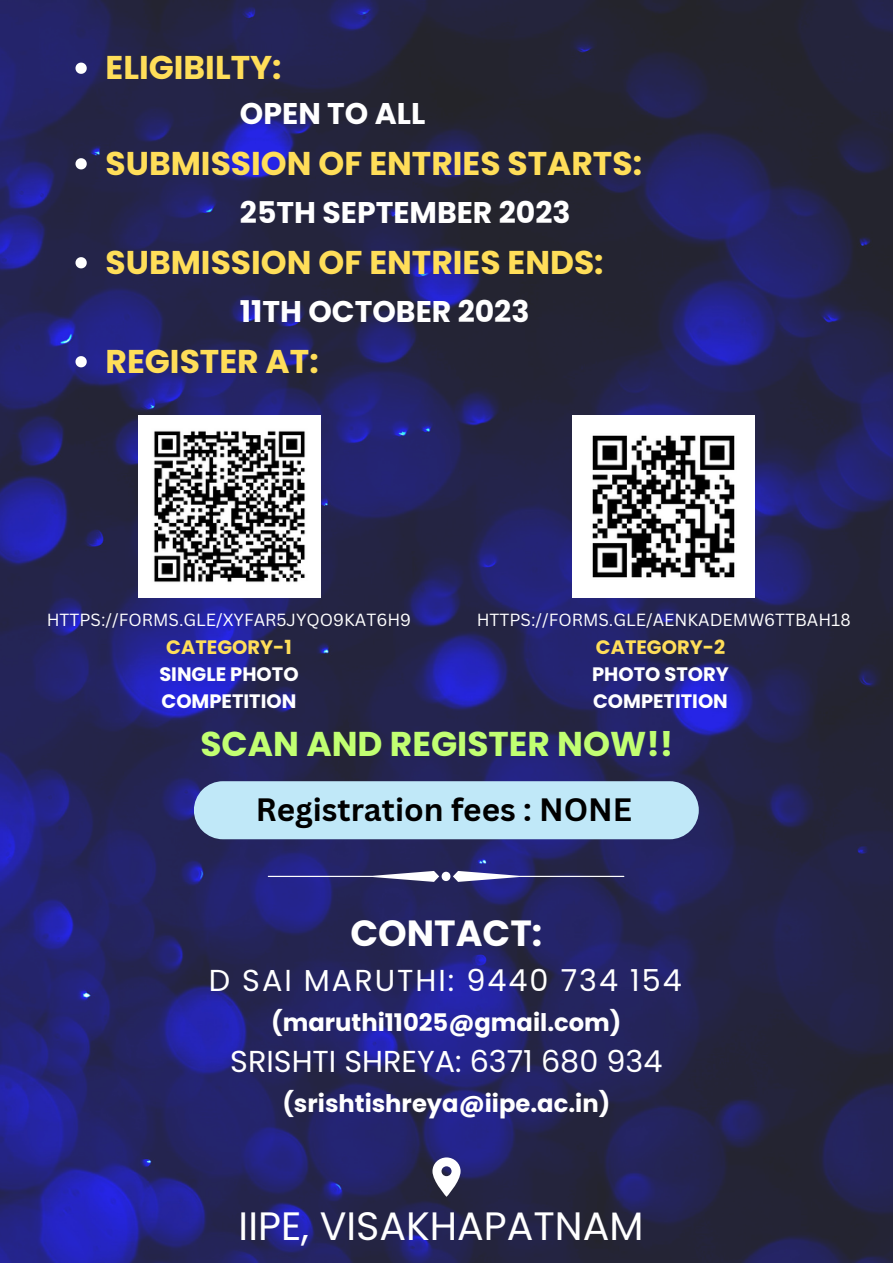
<style>
.page{position:relative;width:893px;height:1264px;background:#fff}
.page>*{position:absolute;margin:0;border:0;box-sizing:border-box;transform-origin:0 0}
.t1{font:39.6px "Poppins";color:#fff}
.t2{font:700 36.45px "Poppins";color:#fff}
.t3{font:700 34.35px "Poppins";color:#c1ff72}
.t4{font:700 32.85px "Poppins";color:#ffde59}
.t5{font:700 31.5px "Canva Sans";color:#000}
.t6{font:30.3px "Poppins";color:#fff}
.t7{font:30.3px "Poppins";letter-spacing:.065em;color:#fff}
.t8{font:700 29.85px "Poppins";color:#fff}
.t9{font:700 24.15px "Poppins";color:#fff}
.t10{font:700 19.35px/27px "Poppins";color:#fff}
.t11{font:700 19.35px "Poppins";color:#ffde59}
.t12{font:17.1px "Canva Sans";color:#fff}
</style>
<div class="page">
<img style="left:0;top:0;width:892px;height:1262px">
<svg style="left:268px;top:871px;width:356px;height:10px"></svg>
<svg style="left:432px;top:1157px;width:28px;height:39px"></svg>
<div style="left:194px;top:781px;width:504px;height:58px;background:#c0e8f8"></div>
<img style="left:572px;top:416px;width:182px;height:182px">
<img style="left:138px;top:416px;width:182px;height:182px">
<svg style="left:75px;top:63px;width:12px;height:11px"></svg>
<svg style="left:75px;top:158px;width:12px;height:11px"></svg>
<svg style="left:75px;top:257px;width:12px;height:11px"></svg>
<svg style="left:75px;top:356px;width:12px;height:11px"></svg>
<p class="t4" style="left:106px;top:45px;width:177px">ELIGIBILTY:</p>
<p class="t8" style="left:240px;top:93px;width:187px">OPEN TO ALL</p>
<p class="t4" style="left:106px;top:140px;width:538px">SUBMISSION OF ENTRIES STARTS:</p>
<p class="t8" style="left:240px;top:192px;width:332px">25TH SEPTEMBER 2023</p>
<p class="t4" style="left:106px;top:239px;width:499px">SUBMISSION OF ENTRIES ENDS:</p>
<p class="t8" style="left:240px;top:291px;width:291px">11TH OCTOBER 2023</p>
<p class="t4" style="left:106px;top:338px;width:214px">REGISTER AT:</p>
<p class="t12" style="left:47px;top:608px;width:366px">HTTPS://FORMS.GLE/XYFAR5JYQO9KAT6H9</p>
<p class="t12" style="left:476px;top:608px;width:375px">HTTPS://FORMS.GLE/AENKADEMW6TTBAH18</p>
<p class="t11" style="left:596px;top:633px;width:131px">CATEGORY-2</p>
<p class="t10" style="left:592px;top:660px;width:138px">PHOTO STORY<br>COMPETITION</p>
<p class="t3" style="left:200px;top:720px;width:474px">SCAN AND REGISTER NOW!!</p>
<p class="t11" style="left:166px;top:633px;width:127px">CATEGORY-1</p>
<p class="t10" style="left:159px;top:660px;width:141px">SINGLE PHOTO<br>COMPETITION</p>
<p class="t5" style="left:256px;top:787px;width:378px">Registration fees : NONE</p>
<p class="t2" style="left:350px;top:908px;width:193px">CONTACT:</p>
<p class="t7" style="left:209px;top:959px;width:474px">D SAI MARUTHI: 9440 734 154</p>
<p class="t9" style="left:271px;top:1005px;width:352px">(maruthi11025@gmail.com)</p>
<p class="t6" style="left:230px;top:1040px;width:433px">SRISHTI SHREYA: 6371 680 934</p>
<p class="t9" style="left:282px;top:1086px;width:329px">(srishtishreya@iipe.ac.in)</p>
<p class="t1" style="left:238px;top:1197px;width:406px">IIPE, VISAKHAPATNAM</p>
</div>
